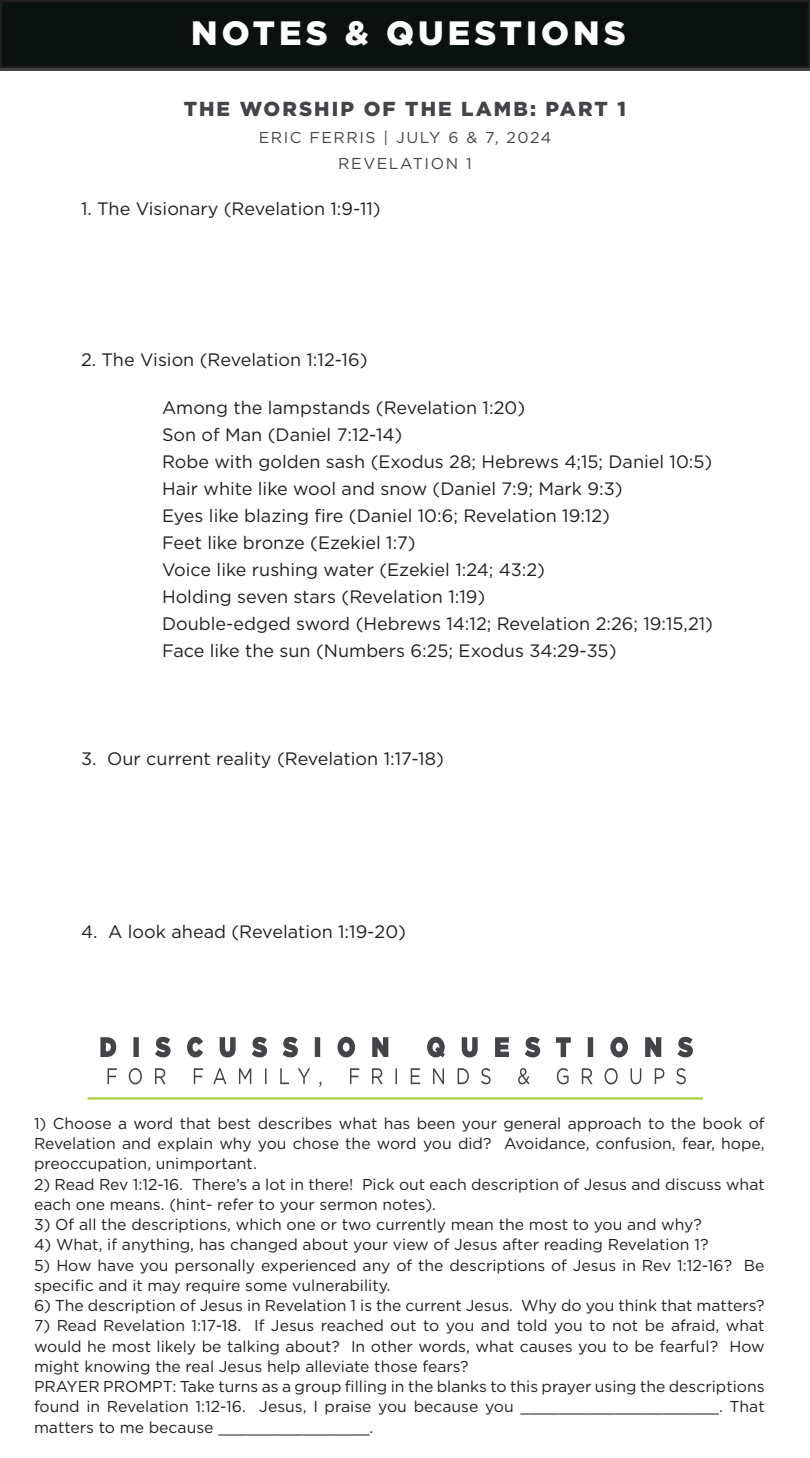
<style>
.page{position:relative;width:810px;height:1458px;background:#fff}
.page>*{position:absolute;margin:0;border:0;box-sizing:border-box;transform-origin:0 0}
.t1{font:900 33.75px "Gotham";letter-spacing:.12em;color:#fff}
.t2{font:900 20.25px "Gotham";letter-spacing:.1em;color:#424447}
.t3{font:18px "Gotham";color:#231f20}
.t4{font:15.75px/20.2px "Gotham";color:#231f20;text-align:justify}
.t5{font:15.75px/26.1px "Gotham";letter-spacing:.1em;color:#424447;text-align:center}
</style>
<div class="page">
<div style="left:0;top:0;width:810px;height:70px;background:#424447"></div>
<svg style="left:108px;top:1068px;width:578px;height:19px"></svg>
<svg style="left:100px;top:1037px;width:593px;height:21px"></svg>
<hr style="left:87px;top:1097px;width:616px;height:3px;background:#abcf38">
<div style="left:1px;top:1px;width:808px;height:66px;background:#0a110f"></div>
<div style="left:0;top:0;width:810px;height:68px;border:2px solid #231f20"></div>
<p class="t1" style="left:191px;top:13px;width:436px">NOTES &amp; QUESTIONS</p>
<p class="t2" style="left:184px;top:98px;width:444px">THE WORSHIP OF THE LAMB: PART 1</p>
<p class="t5" style="left:259px;top:124px;width:294px">ERIC FERRIS | JULY 6 &amp; 7, 2024<br>REVELATION 1</p>
<p class="t3" style="left:81px;top:198px;width:301px">1. The Visionary (Revelation 1:9-11)</p>
<p class="t3" style="left:81px;top:349px;width:288px">2. The Vision (Revelation 1:12-16)</p>
<p class="t3" style="left:162px;top:398px;width:365px">Among the lampstands (Revelation 1:20)</p>
<p class="t3" style="left:162px;top:425px;width:242px">Son of Man (Daniel 7:12-14)</p>
<p class="t3" style="left:162px;top:452px;width:552px">Robe with golden sash (Exodus 28; Hebrews 4;15; Daniel 10:5)</p>
<p class="t3" style="left:162px;top:479px;width:462px">Hair white like wool and snow (Daniel 7:9; Mark 9:3)</p>
<p class="t3" style="left:162px;top:506px;width:449px">Eyes like blazing fire (Daniel 10:6; Revelation 19:12)</p>
<p class="t3" style="left:162px;top:533px;width:255px">Feet like bronze (Ezekiel 1:7)</p>
<p class="t3" style="left:162px;top:560px;width:385px">Voice like rushing water (Ezekiel 1:24; 43:2)</p>
<p class="t3" style="left:162px;top:587px;width:325px">Holding seven stars (Revelation 1:19)</p>
<p class="t3" style="left:162px;top:614px;width:553px">Double-edged sword (Hebrews 14:12; Revelation 2:26; 19:15,21)</p>
<p class="t3" style="left:162px;top:641px;width:456px">Face like the sun (Numbers 6:25; Exodus 34:29-35)</p>
<p class="t3" style="left:81px;top:749px;width:364px">3. Our current reality (Revelation 1:17-18)</p>
<p class="t3" style="left:81px;top:922px;width:327px">4. A look ahead (Revelation 1:19-20)</p>
<p class="t4" style="left:34px;top:1113px;width:732px">1) Choose a word that best describes what has been your general approach to the book of Revelation and explain why you chose the word you did? Avoidance, confusion, fear, hope, preoccupation, unimportant.</p>
<p class="t4" style="left:34px;top:1174px;width:732px">2) Read Rev 1:12-16. There’s a lot in there! Pick out each description of Jesus and discuss what each one means. (hint- refer to your sermon notes).</p>
<p class="t4" style="left:34px;top:1214px;width:669px">3) Of all the descriptions, which one or two currently mean the most to you and why?</p>
<p class="t4" style="left:34px;top:1234px;width:676px">4) What, if anything, has changed about your view of Jesus after reading Revelation 1?</p>
<p class="t4" style="left:34px;top:1255px;width:732px">5) How have you personally experienced any of the descriptions of Jesus in Rev 1:12-16? Be specific and it may require some vulnerability.</p>
<p class="t4" style="left:34px;top:1295px;width:732px">6) The description of Jesus in Revelation 1 is the current Jesus. Why do you think that matters?</p>
<p class="t4" style="left:34px;top:1315px;width:732px">7) Read Revelation 1:17-18. If Jesus reached out to you and told you to not be afraid, what would he most likely be talking about? In other words, what causes you to be fearful? How might knowing the real Jesus help alleviate those fears?</p>
<p class="t4" style="left:34px;top:1376px;width:732px">PRAYER PROMPT: Take turns as a group filling in the blanks to this prayer using the descriptions found in Revelation 1:12-16. Jesus, I praise you because you _____________________. That matters to me because ________________.</p>
</div>
